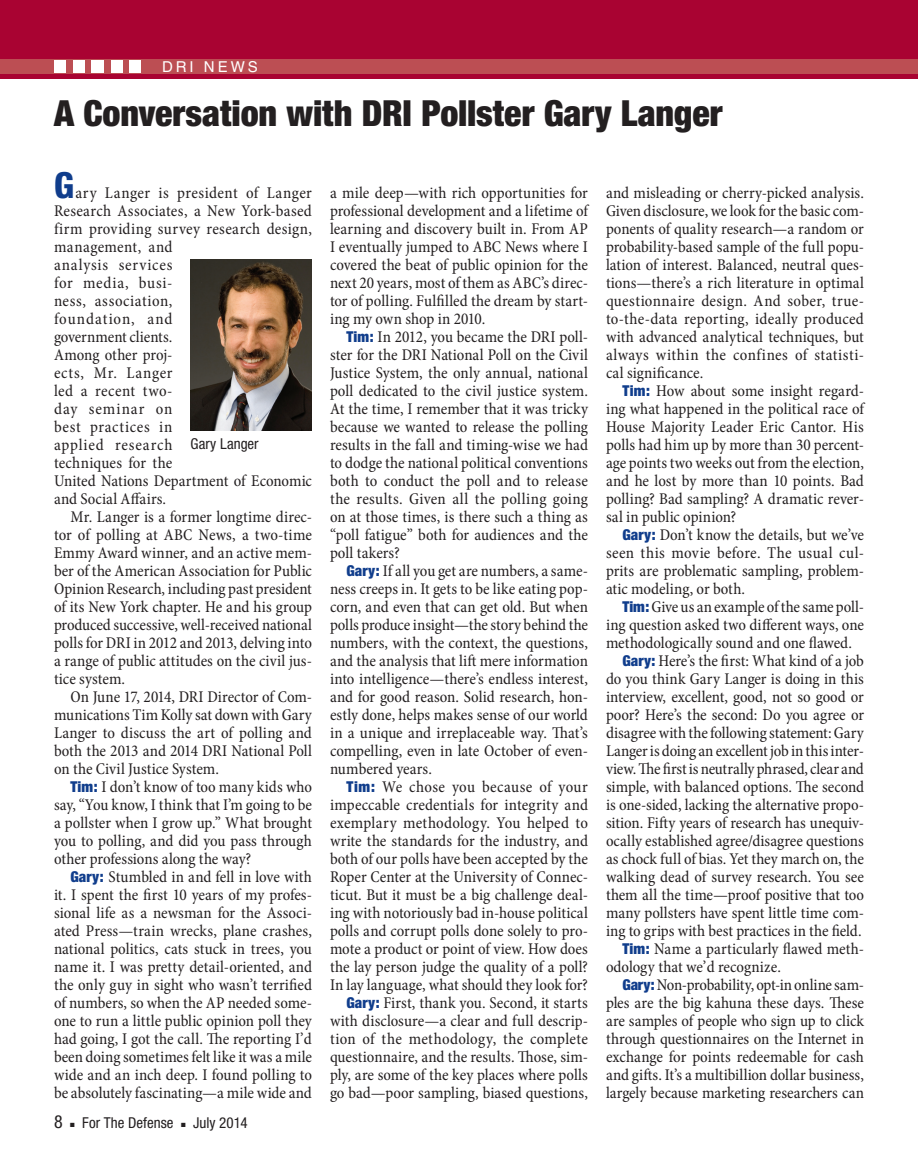
<style>
.page{position:relative;width:918px;height:1175px;background:#fff}
.page>*{position:absolute;margin:0;border:0;box-sizing:border-box;transform-origin:0 0}
.news_head{font:900 condensed 36px "Helvetica Neue";letter-spacing:-.005em;color:#231f20}
.folio_left{font:condensed 18px "Helvetica Neue";color:#231f20}
.body_para_ind{font:condensed 16.5px/18px "Minion Pro";color:#231f20;text-align:justify}
.body_para_ind_tighte{font:condensed 16.5px/18px "Minion Pro";letter-spacing:-.005em;color:#231f20;text-align:justify}
.news_opening_paragra{font:condensed 16.5px/18px "Minion Pro";letter-spacing:.025em;color:#231f20}
.folio_left-2{font:condensed 15px "Helvetica Neue";letter-spacing:.005em;color:#231f20}
.t1{font:15px "Helvetica";letter-spacing:.2em;color:#fff}
.s1{font-family:"Helvetica Neue";font-weight:800;font-size:36px;color:#103d8c}
.s2{font-family:"Helvetica Neue";font-weight:900;font-size:15px;color:#103d8c}
</style>
<div class="page">
<div style="left:0;top:0;width:918px;height:78px;background:#a90332"></div>
<div style="left:0;top:59px;width:918px;height:15px;background:#bc4e53"></div>
<div style="left:54px;top:60px;width:12px;height:12px;background:#fff"></div>
<div style="left:73px;top:60px;width:12px;height:12px;background:#fff"></div>
<div style="left:92px;top:60px;width:12px;height:12px;background:#fff"></div>
<div style="left:111px;top:60px;width:12px;height:12px;background:#fff"></div>
<div style="left:129px;top:60px;width:12px;height:12px;background:#fff"></div>
<img style="left:190px;top:260px;width:122px;height:171px">
<p class="t1" style="left:162px;top:58px;width:97px">DRI NEWS</p>
<p class="news_head" style="left:54px;top:91px;width:670px">A Conversation with DRI Pollster Gary Langer</p>
<p class="news_opening_paragra" style="left:54px;top:184px;width:260px"><span class="s1">G</span>ary Langer is president of Langer<br>Research Associates, a New York-based firm providing survey research design, management, and<br>analysis services<br>for media, busi-<br>ness, association,<br>foundation, and<br>government clients.<br>Among other proj-<br>ects, Mr. Langer<br>led a recent two-<br>day seminar on<br>best practices in<br>applied research<br>techniques for the<br>United Nations Department of Economic and Social Affairs.</p>
<p class="body_para_ind" style="left:54px;top:508px;width:260px;text-indent:16px">Mr. Langer is a former longtime direc&shy;tor of polling at ABC News, a two-time Emmy Award winner, and an active mem&shy;ber of the American Association for Public Opinion Research, including past president of its New York chapter. He and his group produced successive, well-received national polls for DRI in 2012 and 2013, delving into a range of public attitudes on the civil jus&shy;tice system.</p>
<p class="body_para_ind" style="left:54px;top:688px;width:260px;text-indent:16px">On June 17, 2014, DRI Director of Com&shy;munications Tim Kolly sat down with Gary Langer to discuss the art of polling and both the 2013 and 2014 DRI National Poll on the Civil Justice System.</p>
<p class="body_para_ind" style="left:54px;top:778px;width:260px;text-indent:16px"><span class="s2">Tim:</span> I don’t know of too many kids who say, “You know, I think that I’m going to be a pollster when I grow up.” What brought you to polling, and did you pass through other professions along the way?</p>
<p class="body_para_ind" style="left:54px;top:868px;width:260px;text-indent:16px"><span class="s2">Gary:</span> Stumbled in and fell in love with it. I spent the first 10 years of my profes&shy;sional life as a newsman for the Associ&shy;ated Press—train wrecks, plane crashes, national politics, cats stuck in trees, you name it. I was pretty detail-oriented, and the only guy in sight who wasn’t terrified of numbers, so when the AP needed some&shy;one to run a little public opinion poll they had going, I got the call. The reporting I’d been doing sometimes felt like it was a mile wide and an inch deep. I found polling to be absolutely fascinating—a mile wide and</p>
<p class="folio_left-2" style="left:190px;top:435px;width:70px">Gary Langer</p>
<p class="folio_left" style="left:54px;top:1111px;width:10px">8</p>
<p class="folio_left-2" style="left:70px;top:1114px;width:105px">■ For The Defense</p>
<p class="folio_left-2" style="left:181px;top:1114px;width:68px">■ July 2014</p>
<p class="body_para_ind" style="left:330px;top:184px;width:260px">a mile deep—with rich opportunities for professional development and a lifetime of learning and discovery built in. From AP I eventually jumped to ABC News where I covered the beat of public opinion for the next 20 years, most of them as ABC’s direc&shy;tor of polling. Fulfilled the dream by start&shy;ing my own shop in 2010.</p>
<p class="body_para_ind" style="left:330px;top:328px;width:260px;text-indent:16px"><span class="s2">Tim:</span> In 2012, you became the DRI poll&shy;ster for the DRI National Poll on the Civil Justice System, the only annual, national poll dedicated to the civil justice system.<br>At the time, I remember that it was tricky because we wanted to release the polling results in the fall and timing-wise we had to dodge the national political conventions both to conduct the poll and to release the results. Given all the polling going on at those times, is there such a thing as “poll fatigue” both for audiences and the poll takers?</p>
<p class="body_para_ind" style="left:330px;top:562px;width:260px;text-indent:16px"><span class="s2">Gary:</span> If all you get are numbers, a same&shy;ness creeps in. It gets to be like eating pop&shy;corn, and even that can get old. But when polls produce insight—the story behind the numbers, with the context, the questions, and the analysis that lift mere information into intelligence—there’s endless interest, and for good reason. Solid research, hon&shy;estly done, helps makes sense of our world in a unique and irreplaceable way. That’s compelling, even in late October of even&shy;numbered years.</p>
<p class="body_para_ind" style="left:330px;top:778px;width:260px;text-indent:16px"><span class="s2">Tim:</span> We chose you because of your impeccable credentials for integrity and exemplary methodology. You helped to write the standards for the industry, and both of our polls have been accepted by the Roper Center at the University of Connec&shy;ticut. But it must be a big challenge deal&shy;ing with notoriously bad in-house political polls and corrupt polls done solely to pro&shy;mote a product or point of view. How does the lay person judge the quality of a poll?<br>In lay language, what should they look for?</p>
<p class="body_para_ind" style="left:330px;top:994px;width:260px;text-indent:16px"><span class="s2">Gary:</span> First, thank you. Second, it starts with disclosure—a clear and full descrip&shy;tion of the methodology, the complete questionnaire, and the results. Those, sim&shy;ply, are some of the key places where polls go bad—poor sampling, biased questions,</p>
<p class="body_para_ind" style="left:606px;top:184px;width:260px">and misleading or cherry-picked analysis.<br>Given disclosure, we look for the basic com&shy;ponents of quality research—a random or probability-based sample of the full popu&shy;lation of interest. Balanced, neutral ques&shy;tions—there’s a rich literature in optimal questionnaire design. And sober, true&shy;to-the-data reporting, ideally produced with advanced analytical techniques, but always within the confines of statisti&shy;cal significance.</p>
<p class="body_para_ind" style="left:606px;top:382px;width:260px;text-indent:16px"><span class="s2">Tim:</span> How about some insight regard&shy;ing what happened in the political race of House Majority Leader Eric Cantor. His polls had him up by more than 30 percent&shy;age points two weeks out from the election, and he lost by more than 10 points. Bad polling? Bad sampling? A dramatic rever&shy;sal in public opinion?</p>
<p class="body_para_ind" style="left:606px;top:526px;width:260px;text-indent:16px"><span class="s2">Gary:</span> Don’t know the details, but we’ve seen this movie before. The usual cul&shy;prits are problematic sampling, problem&shy;atic modeling, or both.</p>
<p class="body_para_ind" style="left:606px;top:598px;width:260px;text-indent:16px"><span class="s2">Tim:</span> Give us an example of the same poll&shy;ing question asked two different ways, one methodologically sound and one flawed.</p>
<p class="body_para_ind_tighte" style="left:606px;top:652px;width:260px;text-indent:16px"><span class="s2">Gary:</span> Here’s the first: What kind of a job do you think Gary Langer is doing in this interview, excellent, good, not so good or poor? Here’s the second: Do you agree or disagree with the following statement: Gary Langer is doing an excellent job in this inter&shy;view. The first is neutrally phrased, clear and simple, with balanced options. The second is one-sided, lacking the alternative propo&shy;sition. Fifty years of research has unequiv&shy;ocally established agree/disagree questions as chock full of bias. Yet they march on, the walking dead of survey research. You see them all the time—proof positive that too many pollsters have spent little time com&shy;ing to grips with best practices in the field.</p>
<p class="body_para_ind" style="left:606px;top:940px;width:260px;text-indent:16px"><span class="s2">Tim:</span> Name a particularly flawed meth&shy;odology that we’d recognize.</p>
<p class="body_para_ind_tighte" style="left:606px;top:976px;width:260px;text-indent:16px"><span class="s2">Gary:</span> Non-probability, opt-in online sam&shy;ples are the big kahuna these days. These are samples of people who sign up to click through questionnaires on the Internet in exchange for points redeemable for cash and gifts. It’s a multibillion dollar business, largely because marketing researchers can</p>
</div>
